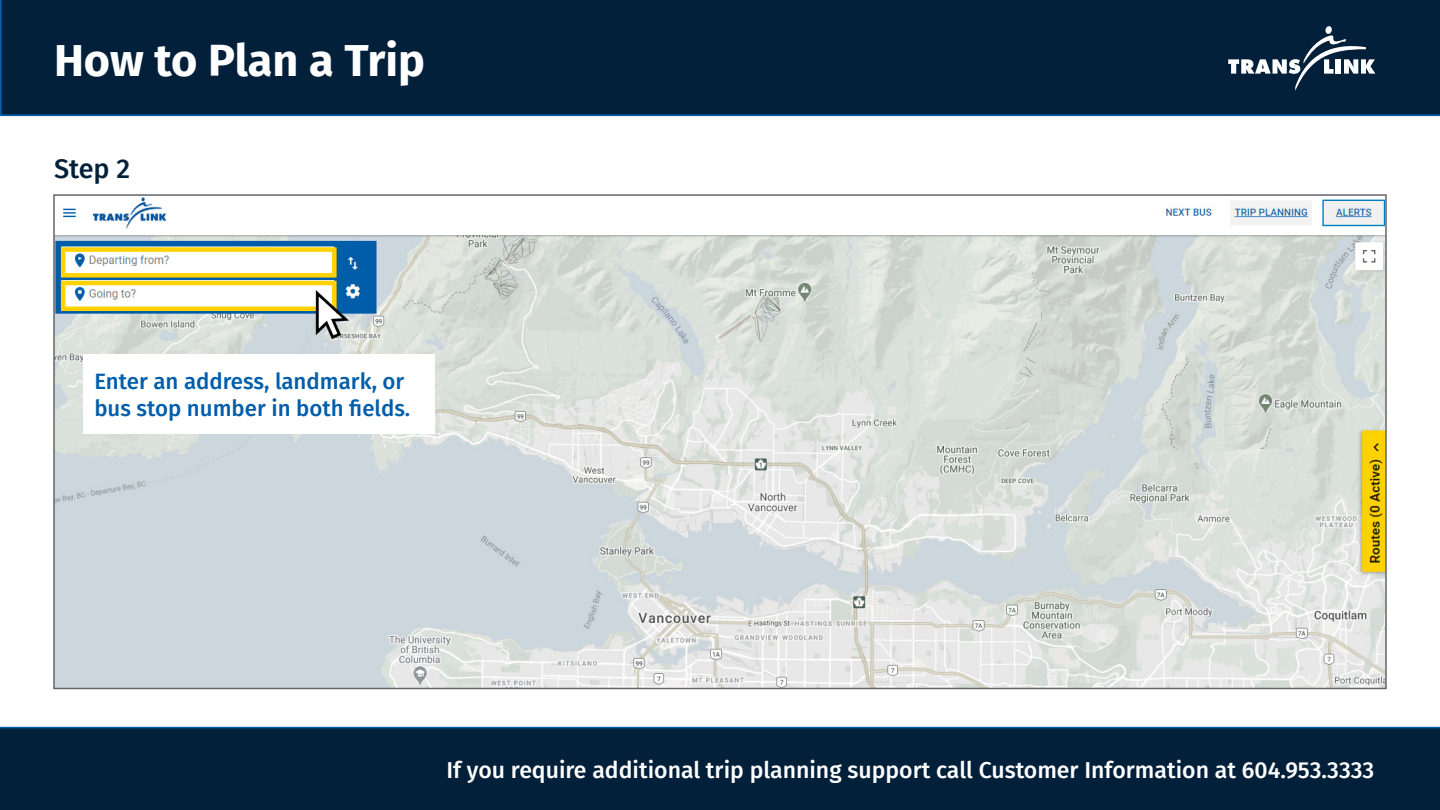
<style>
.page{position:relative;width:1440px;height:810px;background:#fff}
.page>*{position:absolute;margin:0;border:0;box-sizing:border-box;transform-origin:0 0}
.t1{font:700 45px "Fira Sans";color:#fff}
.t2{font:500 27px "Fira Sans";color:#03203a}
.t3{font:500 23.1px "Fira Sans";color:#fff}
.t4{font:500 22.2px/26.7px "Fira Sans";color:#005daa}
</style>
<div class="page">
<div style="left:0;top:0;width:1440px;height:116px;background:#03203a"></div>
<div style="left:0;top:727px;width:1440px;height:83px;background:#03203a"></div>
<img style="left:56px;top:197px;width:1328px;height:489px">
<svg style="left:1228px;top:26px;width:147px;height:65px;background:#30475d"></svg>
<div style="left:61px;top:247px;width:276px;height:31px;border:4px solid #ffd200"></div>
<div style="left:61px;top:281px;width:276px;height:30px;border:4px solid #ffd200"></div>
<img style="left:309px;top:291px;width:47px;height:47px">
<div style="left:83px;top:354px;width:352px;height:79px;background:#fff"></div>
<p class="t1" style="left:54px;top:23px;width:372px">How to Plan a Trip</p>
<p class="t2" style="left:54px;top:146px;width:78px">Step 2</p>
<p class="t4" style="left:94px;top:367px;width:317px">Enter an address, landmark, or bus stop number in both fields.</p>
<p class="t3" style="left:446px;top:751px;width:929px">If you require additional trip planning support call Customer Information at 604.953.3333</p>
</div>
